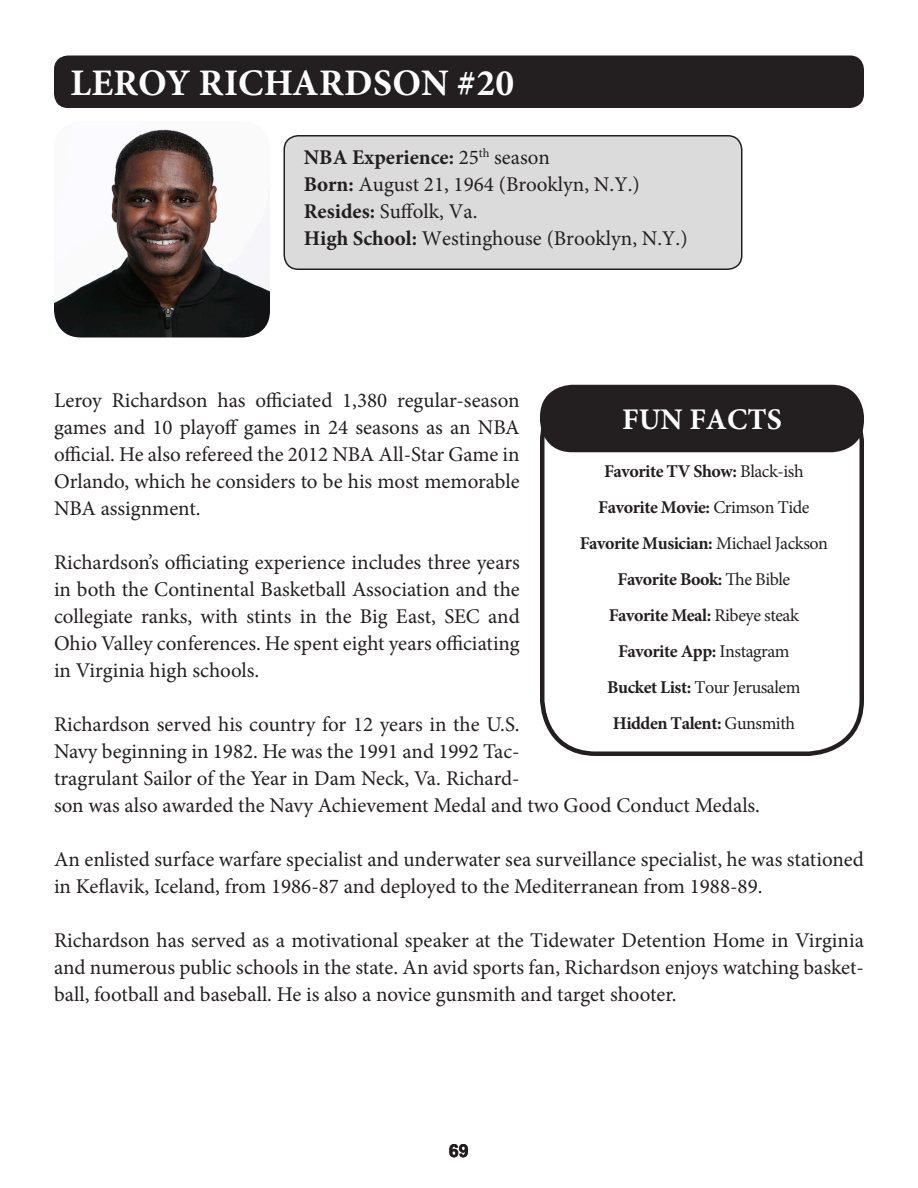
<style>
.page{position:relative;width:918px;height:1188px;background:#fff}
.page>*{position:absolute;margin:0;border:0;box-sizing:border-box;transform-origin:0 0}
.t1{font:700 37.5px "Minion Pro";letter-spacing:.01em;color:#fff}
.t2{font:700 30px "Minion Pro";color:#fff}
.t3{font:21px/27px "Minion Pro";color:#231f20;text-align:justify}
.t4{font:700 21px "Minion Pro";color:#231f20}
.t5{font:700 18px "Minion Pro";letter-spacing:-.025em;color:#231f20}
.t6{font:18px "Minion Pro";letter-spacing:-.025em;color:#231f20}
.t7{font:700 18px "Arial";color:#231f20}
.s1{font-weight:400}
.s2{font-weight:700}
</style>
<div class="page">
<div style="left:284px;top:136px;width:458px;height:133px;background:#dbdbdb;border-radius:14px"></div>
<div style="left:284px;top:135px;width:459px;height:135px;border:2px solid #231f20;border-radius:14px"></div>
<img style="left:54px;top:129px;width:216px;height:209px">
<div style="left:540px;top:386px;width:324px;height:370px;border:4px solid #231f20;border-radius:54px"></div>
<div style="left:542px;top:387px;width:320px;height:63px;background:#231f20;border-radius:30px"></div>
<div style="left:540px;top:385px;width:324px;height:67px;border:4px solid #231f20;border-radius:30px"></div>
<div style="left:54px;top:56px;width:810px;height:52px;background:#231f20;border-radius:14px"></div>
<p class="t1" style="left:70px;top:56px;width:445px">LEROY RICHARDSON #20</p>
<p class="t4" style="left:304px;top:142px;width:248px">NBA Experience: <span class="s1">25</span><sup>th</sup> <span class="s1">season</span></p>
<p class="t3" style="left:304px;top:171px;width:337px"><span class="s2">Born:</span> August 21, 1964 (Brooklyn, N.Y.)</p>
<p class="t3" style="left:304px;top:198px;width:175px"><span class="s2">Resides:</span> Suffolk, Va.</p>
<p class="t3" style="left:304px;top:225px;width:385px"><span class="s2">High School:</span> Westinghouse (Brooklyn, N.Y.)</p>
<p class="t3" style="left:54px;top:387px;width:467px">Leroy Richardson has officiated 1,380 regular-season games and 10 playoff games in 24 seasons as an NBA official. He also refereed the 2012 NBA All-Star Game in Orlando, which he considers to be his most memorable NBA assignment.</p>
<p class="t3" style="left:54px;top:549px;width:467px">Richardson’s officiating experience includes three years in both the Continental Basketball Association and the collegiate ranks, with stints in the Big East, SEC and Ohio Valley conferences. He spent eight years officiating in Virginia high schools.</p>
<p class="t3" style="left:54px;top:711px;width:708px;text-align:left">Richardson served his country for 12 years in the U.S.<br>Navy beginning in 1982. He was the 1991 and 1992 Tac-<br>tragrulant Sailor of the Year in Dam Neck, Va. Richard-<br>son was also awarded the Navy Achievement Medal and two Good Conduct Medals.</p>
<p class="t3" style="left:54px;top:846px;width:812px">An enlisted surface warfare specialist and underwater sea surveillance specialist, he was stationed in Keflavik, Iceland, from 1986-87 and deployed to the Mediterranean from 1988-89.</p>
<p class="t3" style="left:54px;top:927px;width:812px">Richardson has served as a motivational speaker at the Tidewater Detention Home in Virginia and numerous public schools in the state. An avid sports fan, Richardson enjoys watching basket&shy;ball, football and baseball. He is also a novice gunsmith and target shooter.</p>
<p class="t2" style="left:622px;top:398px;width:161px">FUN FACTS</p>
<p class="t5" style="left:604px;top:458px;width:201px">Favorite TV Show: <span class="s1">Black-ish</span></p>
<p class="t5" style="left:598px;top:494px;width:213px">Favorite Movie: <span class="s1">Crimson Tide</span></p>
<p class="t5" style="left:580px;top:530px;width:250px">Favorite Musician: <span class="s1">Michael Jackson</span></p>
<p class="t5" style="left:617px;top:566px;width:174px">Favorite Book: <span class="s1">The Bible</span></p>
<p class="t5" style="left:609px;top:602px;width:192px">Favorite Meal: <span class="s1">Ribeye steak</span></p>
<p class="t5" style="left:618px;top:638px;width:173px">Favorite App: <span class="s1">Instagram</span></p>
<p class="t6" style="left:607px;top:675px;width:195px"><span class="s2">Bucket List:</span> Tour Jerusalem</p>
<p class="t5" style="left:613px;top:710px;width:184px">Hidden Talent: <span class="s1">Gunsmith</span></p>
<p class="t7" style="left:449px;top:1138px;width:22px">69</p>
</div>
